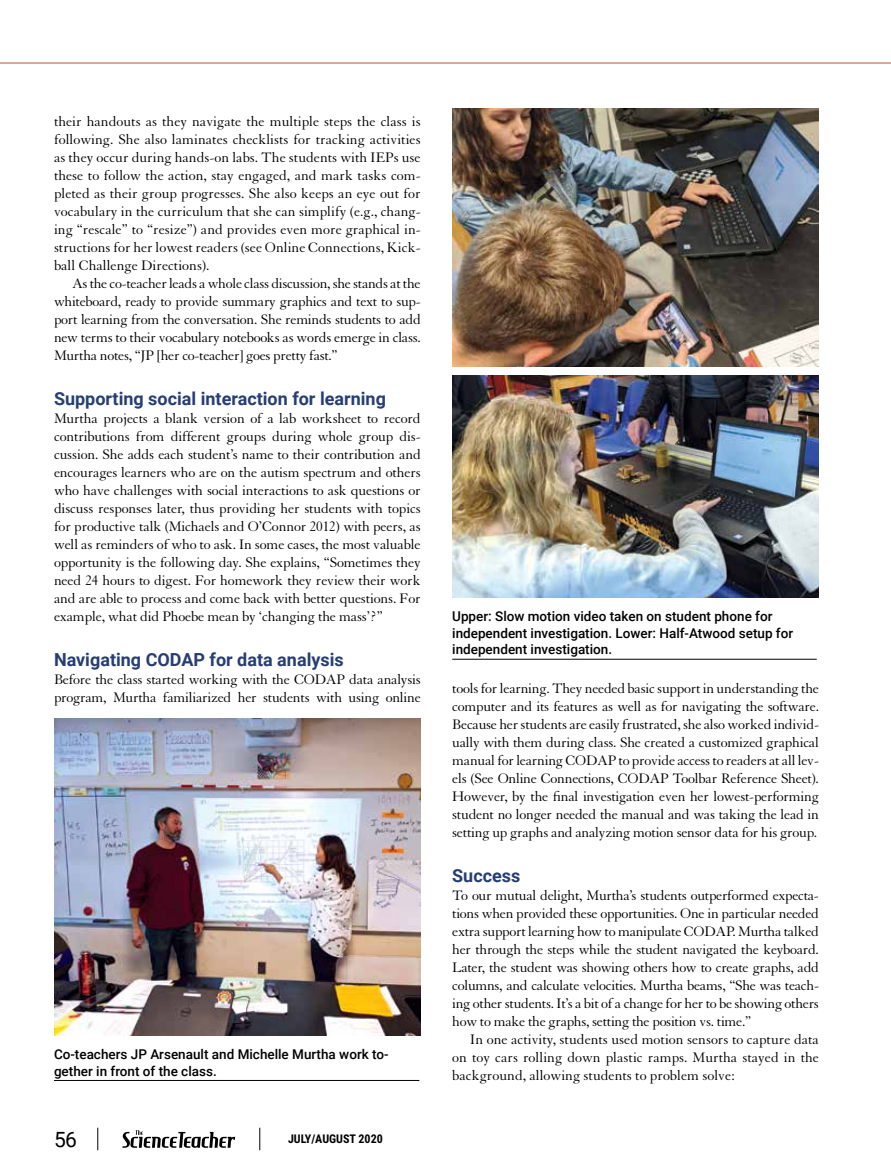
<style>
.page{position:relative;width:891px;height:1175px;background:#fff}
.page>*{position:absolute;margin:0;border:0;box-sizing:border-box;transform-origin:0 0}
.t1{font:21px "Roboto";color:#000}
.t2{font:700 18px "Roboto";color:#273e74}
.t3{font:15px/18px "Granjon LT Std";letter-spacing:-.015em;color:#000;text-align:justify}
.t4{font:500 13.5px/16.5px "Roboto";color:#000}
.t5{font:700 12px "Roboto Condensed";color:#000}
</style>
<div class="page">
<img style="left:452px;top:108px;width:367px;height:259px">
<img style="left:452px;top:376px;width:367px;height:221px">
<hr style="left:452px;top:659px;width:365px;height:1px;background:#000">
<img style="left:54px;top:718px;width:367px;height:317px">
<hr style="left:54px;top:1080px;width:365px;height:1px;background:#000">
<svg style="left:122px;top:1130px;width:113px;height:17px"></svg>
<svg style="left:97px;top:1127px;width:1px;height:23px"></svg>
<svg style="left:259px;top:1127px;width:1px;height:23px"></svg>
<hr style="left:0;top:63px;width:891px;height:1px;background:#bc5428">
<p class="t3" style="left:54px;top:113px;width:368px">their handouts as they navigate the multiple steps the class is following. She also laminates checklists for tracking activities as they occur during hands-on labs. The students with IEPs use these to follow the action, stay engaged, and mark tasks com&shy;pleted as their group progresses. She also keeps an eye out for vocabulary in the curriculum that she can simplify (e.g., chang&shy;ing “rescale” to “resize”) and provides even more graphical in&shy;structions for her lowest readers (see Online Connections, Kick&shy;ball Challenge Directions).</p>
<p class="t3" style="left:54px;top:275px;width:368px;text-indent:18px">As the co-teacher leads a whole class discussion, she stands at the whiteboard, ready to provide summary graphics and text to sup&shy;port learning from the conversation. She reminds students to add new terms to their vocabulary notebooks as words emerge in class.<br>Murtha notes, “JP [her co-teacher] goes pretty fast.”</p>
<p class="t2" style="left:54px;top:386px;width:333px">Supporting social interaction for learning</p>
<p class="t3" style="left:54px;top:410px;width:368px">Murtha projects a blank version of a lab worksheet to record contributions from different groups during whole group dis&shy;cussion. She adds each student’s name to their contribution and encourages learners who are on the autism spectrum and others who have challenges with social interactions to ask questions or discuss responses later, thus providing her students with topics for productive talk (Michaels and O’Connor 2012) with peers, as well as reminders of who to ask. In some cases, the most valuable opportunity is the following day. She explains, “Sometimes they need 24 hours to digest. For homework they review their work and are able to process and come back with better questions. For example, what did Phoebe mean by ‘changing the mass’?”</p>
<p class="t2" style="left:54px;top:647px;width:291px">Navigating CODAP for data analysis</p>
<p class="t3" style="left:54px;top:671px;width:368px">Before the class started working with the CODAP data analysis program, Murtha familiarized her students with using online</p>
<p class="t3" style="left:452px;top:680px;width:368px">tools for learning. They needed basic support in understanding the computer and its features as well as for navigating the software.<br>Because her students are easily frustrated, she also worked individ&shy;ually with them during class. She created a customized graphical manual for learning CODAP to provide access to readers at all lev&shy;els (See Online Connections, CODAP Toolbar Reference Sheet).<br>However, by the final investigation even her lowest-performing student no longer needed the manual and was taking the lead in setting up graphs and analyzing motion sensor data for his group.</p>
<p class="t2" style="left:452px;top:863px;width:70px">Success</p>
<p class="t3" style="left:452px;top:887px;width:368px">To our mutual delight, Murtha’s students outperformed expecta&shy;tions when provided these opportunities. One in particular needed extra support learning how to manipulate CODAP. Murtha talked her through the steps while the student navigated the keyboard.<br>Later, the student was showing others how to create graphs, add columns, and calculate velocities. Murtha beams, “She was teach&shy;ing other students. It’s a bit of a change for her to be showing others how to make the graphs, setting the position vs. time.”</p>
<p class="t3" style="left:452px;top:1031px;width:368px;text-indent:18px">In one activity, students used motion sensors to capture data on toy cars rolling down plastic ramps. Murtha stayed in the background, allowing students to problem solve:</p>
<p class="t4" style="left:452px;top:608px;width:342px">Upper: Slow motion video taken on student phone for independent investigation. Lower: Half-Atwood setup for independent investigation.</p>
<p class="t4" style="left:54px;top:1045px;width:336px">Co-teachers JP Arsenault and Michelle Murtha work to&shy;gether in front of the class.</p>
<h1 class="t1" style="left:54px;top:1124px;width:25px">56</h1>
<p class="t5" style="left:288px;top:1130px;width:96px">JULY/AUGUST 2020</p>
</div>
